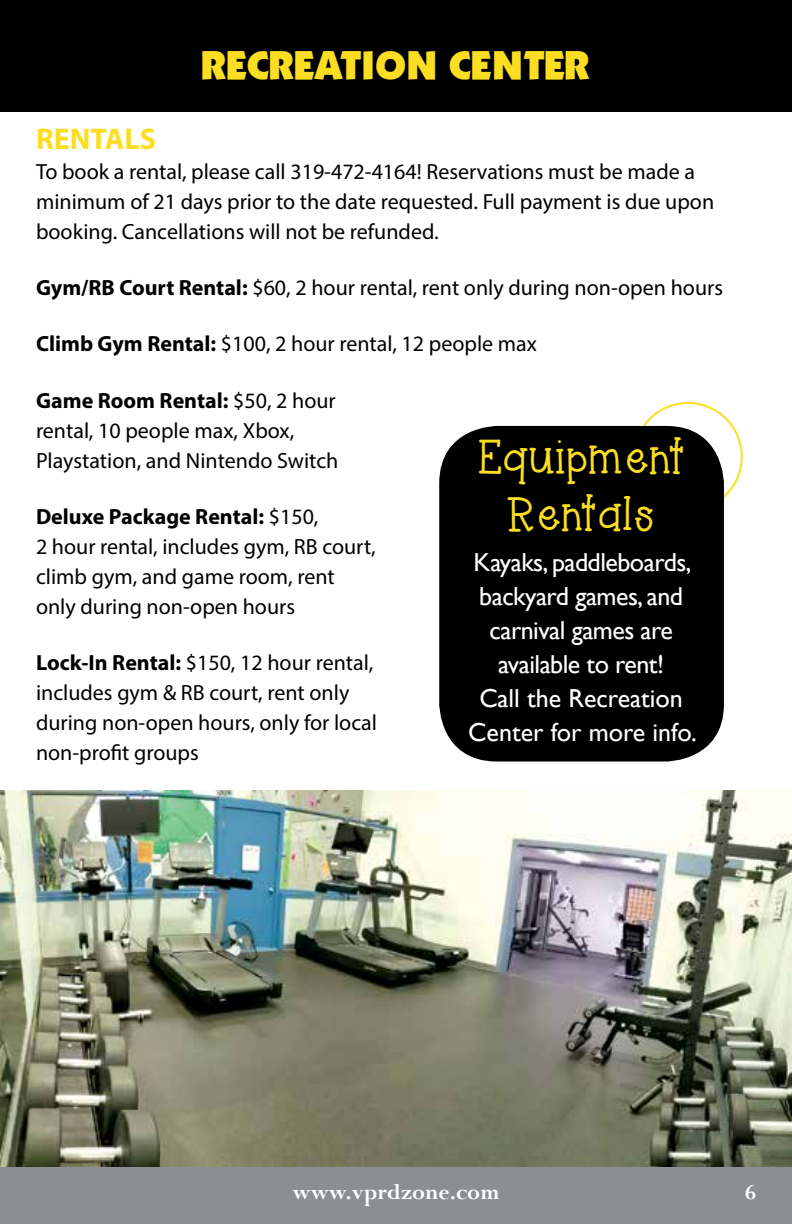
<style>
.page{position:relative;width:792px;height:1224px;background:#fff}
.page>*{position:absolute;margin:0;border:0;box-sizing:border-box;transform-origin:0 0}
.t1{font:48px/57.6px "Hello Asparagus";color:#fbde22;text-align:center}
.t2{font:38px "Anakeim Display S Si";color:#fbde22}
.t3{font:700 30px "Myriad Pro";color:#fbde22}
.t4{font:26px/34px "Gill Sans";letter-spacing:-.02em;color:#fff;text-align:center}
.t5{font:700 24px "Perpetua";color:#fff}
.t6{font:22px/30px "Myriad Pro";color:#000}
.s1{font-weight:700}
</style>
<div class="page">
<img style="left:0;top:790px;width:792px;height:377px">
<div style="left:0;top:1167px;width:792px;height:57px;background:#898f92"></div>
<div style="left:0;top:0;width:792px;height:112px;background:#000"></div>
<div style="left:439px;top:426px;width:285px;height:336px;background:#000;border-radius:58px"></div>
<h2 class="t2" style="left:202px;top:46px;width:390px">RECREATION CENTER</h2>
<h3 class="t3" style="left:36px;top:119px;width:121px">RENTALS</h3>
<p class="t6" style="left:36px;top:156px;width:680px">To book a rental, please call 319-472-4164! Reservations must be made a minimum of 21 days prior to the date requested. Full payment is due upon booking. Cancellations will not be refunded.</p>
<p class="t6" style="left:36px;top:272px;width:689px"><span class="s1">Gym/RB Court Rental:</span> $60, 2 hour rental, rent only during non-open hours</p>
<p class="t6" style="left:36px;top:328px;width:503px"><span class="s1">Climb Gym Rental:</span> $100, 2 hour rental, 12 people max</p>
<p class="t6" style="left:36px;top:385px;width:304px"><span class="s1">Game Room Rental:</span> $50, 2 hour rental, 10 people max, Xbox,<br>Playstation, and Nintendo Switch</p>
<p class="t6" style="left:36px;top:501px;width:341px"><span class="s1">Deluxe Package Rental:</span> $150,<br>2 hour rental, includes gym, RB court, climb gym, and game room, rent only during non-open hours</p>
<p class="t6" style="left:36px;top:647px;width:343px"><span class="s1">Lock-In Rental:</span> $150, 12 hour rental, includes gym &amp; RB court, rent only during non-open hours, only for local non-profit groups</p>
<h1 class="t1" style="left:478px;top:429px;width:209px">Equipment<br>Rentals</h1>
<p class="t4" style="left:468px;top:545px;width:230px">Kayaks, paddleboards, backyard games, and carnival games are available to rent!<br>Call the Recreation<br>Center for more info.</p>
<p class="t5" style="left:292px;top:1177px;width:209px">www.vprdzone.com</p>
<p class="t5" style="left:745px;top:1177px;width:12px">6</p>
</div>
